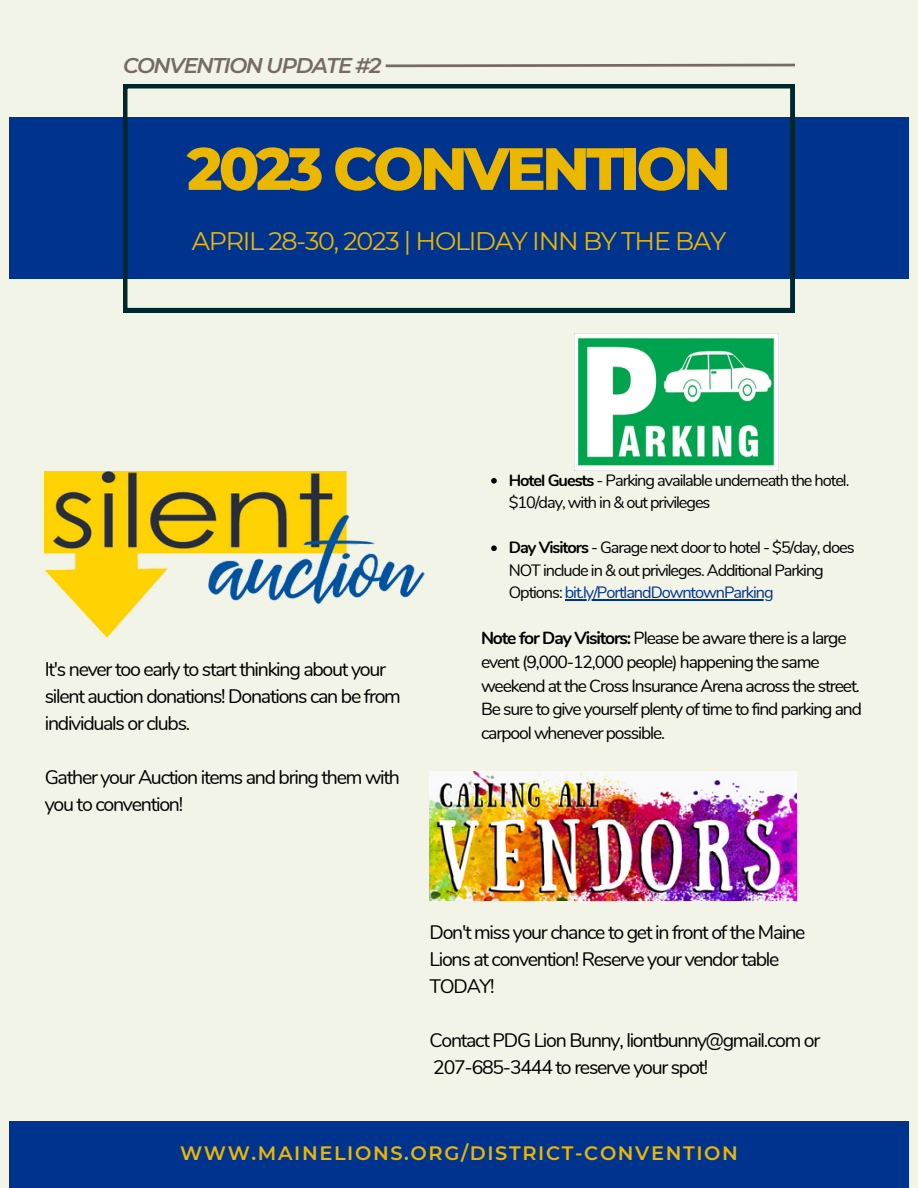
<style>
.page{position:relative;width:918px;height:1188px;background:#f2f4e8}
.page>*{position:absolute;margin:0;border:0;box-sizing:border-box;transform-origin:0 0}
.t1{font:800 59.55px "Montserrat";letter-spacing:-.065em;color:#ebb700}
.t2{font:25.35px "Montserrat";letter-spacing:-.05em;color:#ebb700}
.t3{font:italic 600 21.3px "Montserrat";letter-spacing:-.065em;color:#766a62}
.t4{font:19.5px/27px "Nunito";letter-spacing:-.065em;color:#000}
.t5{font:600 19.35px "Montserrat";letter-spacing:.085em;color:#ebb700}
.t6{font:17.55px/23.7px "Nunito";letter-spacing:-.065em;color:#000}
.t7{font:16.35px/22.5px "Nunito";letter-spacing:-.065em;color:#000}
.s1{font-weight:700}
.s2{color:#00338d}
</style>
<div class="page">
<div style="left:9px;top:117px;width:900px;height:161px;background:#00338d"></div>
<svg style="left:123px;top:84px;width:672px;height:228px"></svg>
<div style="left:9px;top:1121px;width:900px;height:67px;background:#00338d"></div>
<svg style="left:385px;top:63px;width:410px;height:5px"></svg>
<img style="left:45px;top:472px;width:380px;height:165px">
<img style="left:575px;top:334px;width:203px;height:136px">
<img style="left:430px;top:771px;width:366px;height:129px">
<svg style="left:491px;top:478px;width:6px;height:6px"></svg>
<svg style="left:491px;top:545px;width:6px;height:6px"></svg>
<hr style="left:565px;top:599px;width:208px;height:2px;background:#00338d">
<p class="t3" style="left:123px;top:53px;width:260px">CONVENTION UPDATE #2</p>
<h1 class="t1" style="left:187px;top:132px;width:546px">2023 CONVENTION</h1>
<p class="t2" style="left:192px;top:226px;width:536px">APRIL 28-30, 2023 | HOLIDAY INN BY THE BAY</p>
<p class="t4" style="left:45px;top:656px;width:358px">It's never too early to start thinking about your silent auction donations! Donations can be from individuals or clubs.</p>
<p class="t4" style="left:45px;top:764px;width:357px">Gather your Auction items and bring them with you to convention!</p>
<p class="t7" style="left:509px;top:469px;width:342px"><span class="s1">Hotel Guests</span> - Parking available underneath the hotel. $10/day, with in &amp; out privileges</p>
<p class="t7" style="left:509px;top:537px;width:347px"><span class="s1">Day Visitors</span> - Garage next door to hotel - $5/day, does<br>NOT include in &amp; out privileges. Additional Parking<br>Options: <span class="s2">bit.ly/PortlandDowntownParking</span></p>
<p class="t6" style="left:481px;top:627px;width:382px"><span class="s1">Note for Day Visitors:</span> Please be aware there is a large event (9,000-12,000 people) happening the same weekend at the Cross Insurance Arena across the street.<br>Be sure to give yourself plenty of time to find parking and carpool whenever possible.</p>
<p class="t4" style="left:430px;top:919px;width:378px">Don't miss your chance to get in front of the Maine<br>Lions at convention! Reserve your vendor table<br>TODAY!</p>
<p class="t4" style="left:430px;top:1027px;width:392px">Contact PDG Lion Bunny, liontbunny@gmail.com or<br>207-685-3444 to reserve your spot!</p>
<p class="t5" style="left:180px;top:1141px;width:559px">WWW.MAINELIONS.ORG/DISTRICT-CONVENTION</p>
</div>
